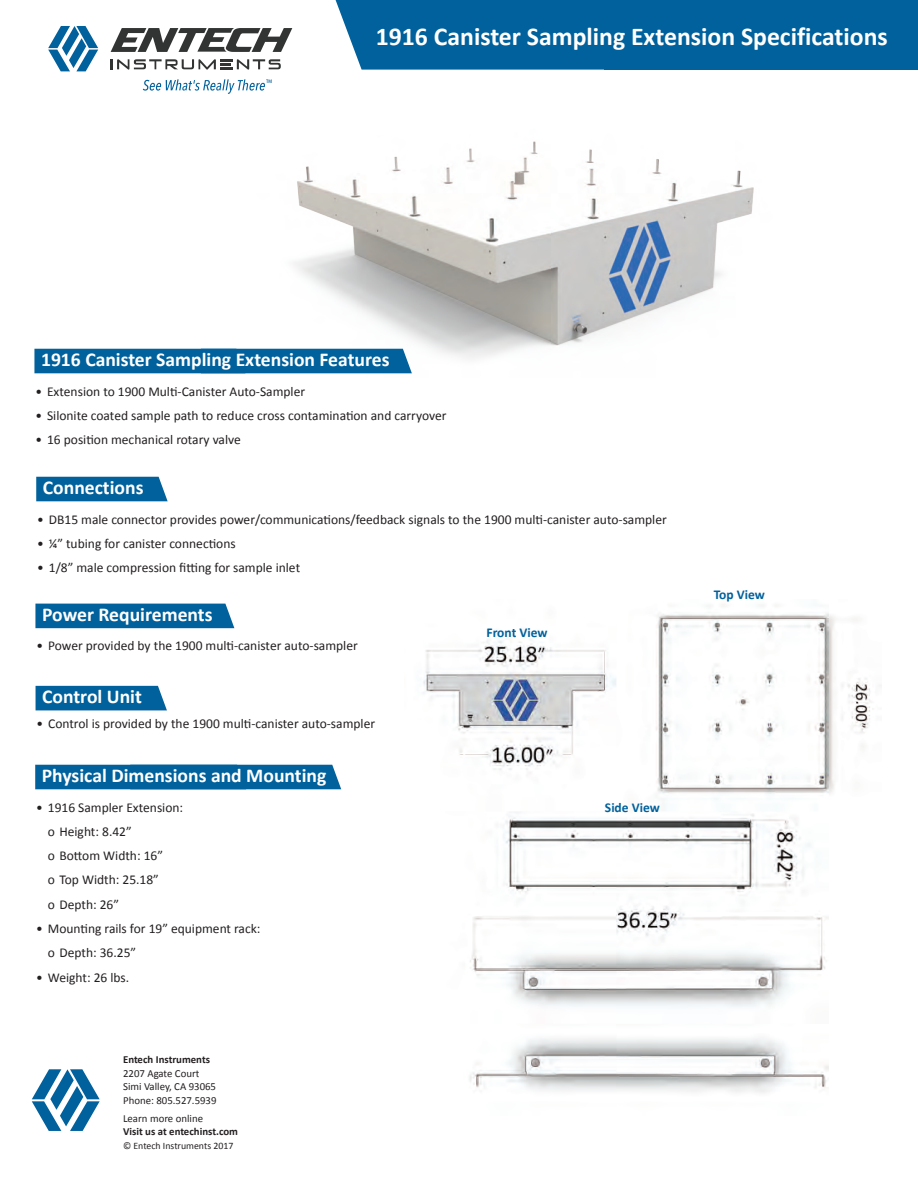
<style>
.page{position:relative;width:918px;height:1188px;background:#fff}
.page>*{position:absolute;margin:0;border:0;box-sizing:border-box;transform-origin:0 0}
.t1{font:700 25.8px "Calibri";color:#fff}
.t2{font:700 19.65px "Calibri";color:#fff}
.t3{font:13.5px/24.3px "Calibri";color:#231f20}
.t4{font:700 13.5px "Calibri";color:#00619c}
.t5{font:10.8px/13.5px "Calibri";color:#231f20}
.t6{font:700 10.8px "Calibri";color:#231f20}
.t7{font:9.9px "Calibri";color:#231f20}
</style>
<div class="page">
<img style="left:183px;top:28px;width:571px;height:346px">
<img style="left:423px;top:605px;width:450px;height:488px">
<div style="left:36px;top:477px;width:132px;height:24px;background:#00619c"></div>
<div style="left:35px;top:604px;width:199px;height:24px;background:#00619c"></div>
<div style="left:336px;top:0;width:269px;height:70px;background:#00619c"></div>
<div style="left:605px;top:0;width:313px;height:70px;background:#00619c"></div>
<svg style="left:111px;top:59px;width:170px;height:11px"></svg>
<svg style="left:111px;top:28px;width:181px;height:24px"></svg>
<svg style="left:48px;top:26px;width:50px;height:45px"></svg>
<div style="left:34px;top:349px;width:378px;height:24px;background:#00619c"></div>
<div style="left:35px;top:765px;width:306px;height:24px;background:#00619c"></div>
<div style="left:36px;top:686px;width:131px;height:24px;background:#00619c"></div>
<svg style="left:32px;top:1069px;width:68px;height:62px"></svg>
<svg style="left:143px;top:79px;width:129px;height:15px"></svg>
<h1 class="t1" style="left:376px;top:20px;width:514px">1916 Canister Sampling Extension Specifications</h1>
<h2 class="t2" style="left:41px;top:347px;width:350px">1916 Canister Sampling Extension Features</h2>
<p class="t3" style="left:35px;top:379px;width:271px">• Extension to 1900 Multi-Canister Auto-Sampler</p>
<p class="t3" style="left:35px;top:403px;width:412px">• Silonite coated sample path to reduce cross contamination and carryover</p>
<p class="t3" style="left:35px;top:428px;width:207px">• 16 position mechanical rotary valve</p>
<h2 class="t2" style="left:43px;top:475px;width:102px">Connections</h2>
<p class="t3" style="left:37px;top:507px;width:631px">• DB15 male connector provides power/communications/feedback signals to the 1900 multi-canister auto-sampler</p>
<p class="t3" style="left:37px;top:531px;width:200px">• ¼” tubing for canister connections</p>
<p class="t3" style="left:37px;top:556px;width:264px">• 1/8” male compression fitting for sample inlet</p>
<h2 class="t2" style="left:42px;top:602px;width:172px">Power Requirements</h2>
<p class="t3" style="left:36px;top:634px;width:323px">• Power provided by the 1900 multi-canister auto-sampler</p>
<h2 class="t2" style="left:42px;top:684px;width:101px">Control Unit</h2>
<p class="t3" style="left:37px;top:712px;width:340px">• Control is provided by the 1900 multi-canister auto-sampler</p>
<h2 class="t2" style="left:42px;top:763px;width:286px">Physical Dimensions and Mounting</h2>
<p class="t3" style="left:48px;top:795px;width:137px;text-indent:-12px">• 1916 Sampler Extension: o Height: 8.42”<br>o Bottom Width: 16”<br>o Top Width: 25.18”<br>o Depth: 26”</p>
<p class="t3" style="left:48px;top:916px;width:214px;text-indent:-12px">• Mounting rails for 19” equipment rack: o Depth: 36.25”</p>
<p class="t3" style="left:36px;top:965px;width:94px">• Weight: 26 lbs.</p>
<p class="t6" style="left:123px;top:1053px;width:88px">Entech Instruments</p>
<p class="t5" style="left:123px;top:1066px;width:95px">2207 Agate Court<br>Simi Valley, CA 93065<br>Phone: 805.527.5939</p>
<p class="t5" style="left:123px;top:1111px;width:82px">Learn more online</p>
<p class="t6" style="left:123px;top:1125px;width:116px">Visit us at entechinst.com</p>
<p class="t7" style="left:123px;top:1139px;width:112px">© Entech Instruments 2017</p>
<p class="t4" style="left:487px;top:624px;width:63px">Front View</p>
<p class="t4" style="left:605px;top:799px;width:56px">Side View</p>
<p class="t4" style="left:714px;top:586px;width:53px">Top View</p>
</div>
